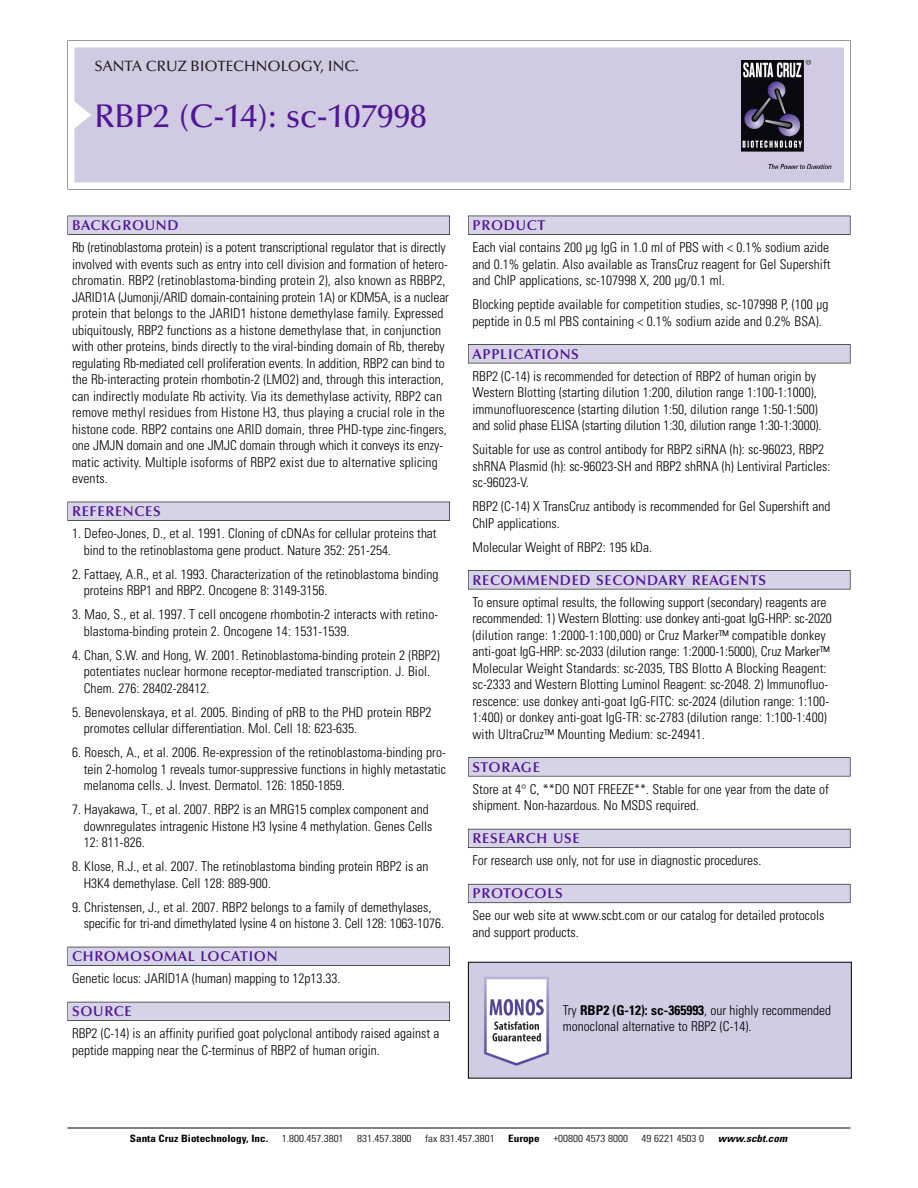
<style>
.page{position:relative;width:918px;height:1188px;background:#fff}
.page>*{position:absolute;margin:0;border:0;box-sizing:border-box;transform-origin:0 0}
.t1{font:500 33px "Optima";color:#511695}
.t2{font:500 15px "Optima";color:#231f20}
.t3{font:600 14.25px "Optima";letter-spacing:.05em;color:#511695}
.t4{font:300 condensed 13.5px/16.5px "Univers";color:#000}
.t5{font:300 condensed 10.2px "Univers";color:#000;scale:1.1 1}
.t6{font:700 condensed 10.2px "Univers";color:#000;scale:1.1 1}
.t7{font:italic 700 condensed 10.2px "Univers";letter-spacing:.005em;color:#000;scale:1.1 1}
.s1{font-weight:700}
</style>
<div class="page">
<svg style="left:68px;top:40px;width:783px;height:149px"></svg>
<div style="left:74px;top:47px;width:770px;height:135px;background:#d1cae3"></div>
<img style="left:741px;top:60px;width:90px;height:108px">
<div style="left:68px;top:216px;width:382px;height:19px;background:#525155"></div>
<div style="left:68px;top:216px;width:381px;height:18px;background:#d7d3e7"></div>
<div style="left:68px;top:502px;width:382px;height:19px;background:#515055"></div>
<div style="left:68px;top:502px;width:381px;height:18px;background:#d7d3e7"></div>
<div style="left:68px;top:947px;width:382px;height:19px;background:#525158"></div>
<div style="left:68px;top:947px;width:381px;height:18px;background:#d7d3e7"></div>
<div style="left:68px;top:1002px;width:382px;height:19px;background:#54535a"></div>
<div style="left:68px;top:1002px;width:381px;height:18px;background:#d7d3e7"></div>
<div style="left:468px;top:216px;width:382px;height:19px;background:#525155"></div>
<div style="left:468px;top:216px;width:382px;height:18px;background:#d7d3e7"></div>
<div style="left:468px;top:344px;width:382px;height:19px;background:#525155"></div>
<div style="left:468px;top:345px;width:382px;height:18px;background:#d7d3e7"></div>
<div style="left:468px;top:570px;width:382px;height:19px;background:#545357"></div>
<div style="left:468px;top:571px;width:382px;height:18px;background:#d7d3e7"></div>
<div style="left:468px;top:757px;width:382px;height:19px;background:#575759"></div>
<div style="left:468px;top:758px;width:382px;height:18px;background:#d7d3e7"></div>
<div style="left:468px;top:829px;width:382px;height:19px;background:#5b5a62"></div>
<div style="left:468px;top:829px;width:382px;height:18px;background:#d7d3e7"></div>
<div style="left:468px;top:884px;width:382px;height:19px;background:#66646e"></div>
<div style="left:468px;top:884px;width:382px;height:18px;background:#d7d3e7"></div>
<hr style="left:68px;top:1128px;width:782px;height:1px;background:#000">
<img style="left:470px;top:964px;width:380px;height:113px">
<p class="t2" style="left:94px;top:61px;width:266px">SANTA CRUZ BIOTECHNOLOGY, INC.</p>
<h1 class="t1" style="left:94px;top:103px;width:334px">RBP2 (C-14): sc-107998</h1>
<p class="t3" style="left:72px;top:219px;width:108px">BACKGROUND</p>
<p class="t4" style="left:72px;top:240px;width:378px">Rb (retinoblastoma protein) is a potent transcriptional regulator that is directly involved with events such as entry into cell division and formation of hetero&shy;chromatin. RBP2 (retinoblastoma-binding protein 2), also known as RBBP2, JARID1A (Jumonji/ARID domain-containing protein 1A) or KDM5A, is a nuclear protein that belongs to the JARID1 histone demethylase family. Expressed ubiquitously, RBP2 functions as a histone demethylase that, in conjunction with other proteins, binds directly to the viral-binding domain of Rb, thereby regulating Rb-mediated cell proliferation events. In addition, RBP2 can bind to the Rb-interacting protein rhombotin-2 (LMO2) and, through this interaction, can indirectly modulate Rb activity. Via its demethylase activity, RBP2 can remove methyl residues from Histone H3, thus playing a crucial role in the histone code. RBP2 contains one ARID domain, three PHD-type zinc-fingers, one JMJN domain and one JMJC domain through which it conveys its enzy&shy;matic activity. Multiple isoforms of RBP2 exist due to alternative splicing events.</p>
<p class="t3" style="left:72px;top:506px;width:90px">REFERENCES</p>
<p class="t4" style="left:84px;top:526px;width:355px;text-indent:-12px">1. Defeo-Jones, D., et al. 1991. Cloning of cDNAs for cellular proteins that bind to the retinoblastoma gene product. Nature 352: 251-254.</p>
<p class="t4" style="left:84px;top:567px;width:356px;text-indent:-12px">2. Fattaey, A.R., et al. 1993. Characterization of the retinoblastoma binding proteins RBP1 and RBP2. Oncogene 8: 3149-3156.</p>
<p class="t4" style="left:84px;top:607px;width:356px;text-indent:-12px">3. Mao, S., et al. 1997. T cell oncogene rhombotin-2 interacts with retino&shy;blastoma-binding protein 2. Oncogene 14: 1531-1539.</p>
<p class="t4" style="left:84px;top:648px;width:358px;text-indent:-12px">4. Chan, S.W. and Hong, W. 2001. Retinoblastoma-binding protein 2 (RBP2) potentiates nuclear hormone receptor-mediated transcription. J. Biol.<br>Chem. 276: 28402-28412.</p>
<p class="t4" style="left:84px;top:705px;width:349px;text-indent:-12px">5. Benevolenskaya, et al. 2005. Binding of pRB to the PHD protein RBP2 promotes cellular differentiation. Mol. Cell 18: 623-635.</p>
<p class="t4" style="left:84px;top:745px;width:364px;text-align:justify;text-indent:-12px">6. Roesch, A., et al. 2006. Re-expression of the retinoblastoma-binding pro&shy;tein 2-homolog 1 reveals tumor-suppressive functions in highly metastatic melanoma cells. J. Invest. Dermatol. 126: 1850-1859.</p>
<p class="t4" style="left:84px;top:802px;width:350px;text-indent:-12px">7. Hayakawa, T., et al. 2007. RBP2 is an MRG15 complex component and downregulates intragenic Histone H3 lysine 4 methylation. Genes Cells<br>12: 811-826.</p>
<p class="t4" style="left:84px;top:859px;width:346px;text-indent:-12px">8. Klose, R.J., et al. 2007. The retinoblastoma binding protein RBP2 is an<br>H3K4 demethylase. Cell 128: 889-900.</p>
<p class="t4" style="left:84px;top:900px;width:362px;text-indent:-12px">9. Christensen, J., et al. 2007. RBP2 belongs to a family of demethylases, specific for tri-and dimethylated lysine 4 on histone 3. Cell 128: 1063-1076.</p>
<p class="t3" style="left:72px;top:951px;width:207px">CHROMOSOMAL LOCATION</p>
<p class="t4" style="left:72px;top:971px;width:270px">Genetic locus: JARID1A (human) mapping to 12p13.33.</p>
<p class="t3" style="left:72px;top:1006px;width:61px">SOURCE</p>
<p class="t4" style="left:72px;top:1026px;width:369px">RBP2 (C-14) is an affinity purified goat polyclonal antibody raised against a peptide mapping near the C-terminus of RBP2 of human origin.</p>
<p class="t3" style="left:473px;top:219px;width:74px">PRODUCT</p>
<p class="t4" style="left:473px;top:240px;width:360px;text-align:justify">Each vial contains 200 µg IgG in 1.0 ml of PBS with &lt; 0.1% sodium azide and 0.1% gelatin. Also available as TransCruz reagent for Gel Supershift and ChIP applications, sc-107998 X, 200 µg/0.1 ml.</p>
<p class="t4" style="left:473px;top:297px;width:357px">Blocking peptide available for competition studies, sc-107998 P, (100 µg peptide in 0.5 ml PBS containing &lt; 0.1% sodium azide and 0.2% BSA).</p>
<p class="t3" style="left:473px;top:348px;width:108px">APPLICATIONS</p>
<p class="t4" style="left:473px;top:369px;width:350px">RBP2 (C-14) is recommended for detection of RBP2 of human origin by Western Blotting (starting dilution 1:200, dilution range 1:100-1:1000), immunofluorescence (starting dilution 1:50, dilution range 1:50-1:500) and solid phase ELISA (starting dilution 1:30, dilution range 1:30-1:3000).</p>
<p class="t4" style="left:473px;top:442px;width:359px">Suitable for use as control antibody for RBP2 siRNA (h): sc-96023, RBP2 shRNA Plasmid (h): sc-96023-SH and RBP2 shRNA (h) Lentiviral Particles: sc-96023-V.</p>
<p class="t4" style="left:473px;top:499px;width:359px">RBP2 (C-14) X TransCruz antibody is recommended for Gel Supershift and<br>ChIP applications.</p>
<p class="t4" style="left:473px;top:540px;width:181px">Molecular Weight of RBP2: 195 kDa.</p>
<p class="t3" style="left:473px;top:574px;width:295px">RECOMMENDED SECONDARY REAGENTS</p>
<p class="t4" style="left:473px;top:595px;width:361px">To ensure optimal results, the following support (secondary) reagents are recommended: 1) Western Blotting: use donkey anti-goat IgG-HRP: sc-2020 (dilution range: 1:2000-1:100,000) or Cruz Marker™ compatible donkey anti-goat IgG-HRP: sc-2033 (dilution range: 1:2000-1:5000), Cruz Marker™ Molecular Weight Standards: sc-2035, TBS Blotto A Blocking Reagent: sc-2333 and Western Blotting Luminol Reagent: sc-2048. 2) Immunofluo&shy;rescence: use donkey anti-goat IgG-FITC: sc-2024 (dilution range: 1:100- 1:400) or donkey anti-goat IgG-TR: sc-2783 (dilution range: 1:100-1:400) with UltraCruz™ Mounting Medium: sc-24941.</p>
<p class="t3" style="left:473px;top:761px;width:69px">STORAGE</p>
<p class="t4" style="left:473px;top:782px;width:358px">Store at 4° C, **DO NOT FREEZE**. Stable for one year from the date of shipment. Non-hazardous. No MSDS required.</p>
<p class="t3" style="left:473px;top:833px;width:109px">RESEARCH USE</p>
<p class="t4" style="left:473px;top:853px;width:290px">For research use only, not for use in diagnostic procedures.</p>
<p class="t3" style="left:473px;top:888px;width:92px">PROTOCOLS</p>
<p class="t4" style="left:473px;top:908px;width:353px">See our web site at www.scbt.com or our catalog for detailed protocols and support products.</p>
<p class="t4" style="left:563px;top:1003px;width:270px">Try <span class="s1">RBP2 (G-12): sc-365993</span>, our highly recommended monoclonal alternative to RBP2 (C-14).</p>
<p class="t6" style="left:130px;top:1135px;width:127px">Santa Cruz Biotechnology, Inc.</p>
<p class="t5" style="left:282px;top:1135px;width:58px">1.800.457.3801</p>
<p class="t5" style="left:357px;top:1135px;width:51px">831.457.3800</p>
<p class="t5" style="left:425px;top:1135px;width:65px">fax 831.457.3801</p>
<p class="t6" style="left:508px;top:1135px;width:30px">Europe</p>
<p class="t5" style="left:553px;top:1135px;width:69px">+00800 4573 8000</p>
<p class="t5" style="left:642px;top:1135px;width:58px">49 6221 4503 0</p>
<p class="t7" style="left:718px;top:1135px;width:64px">www.scbt.com</p>
</div>
